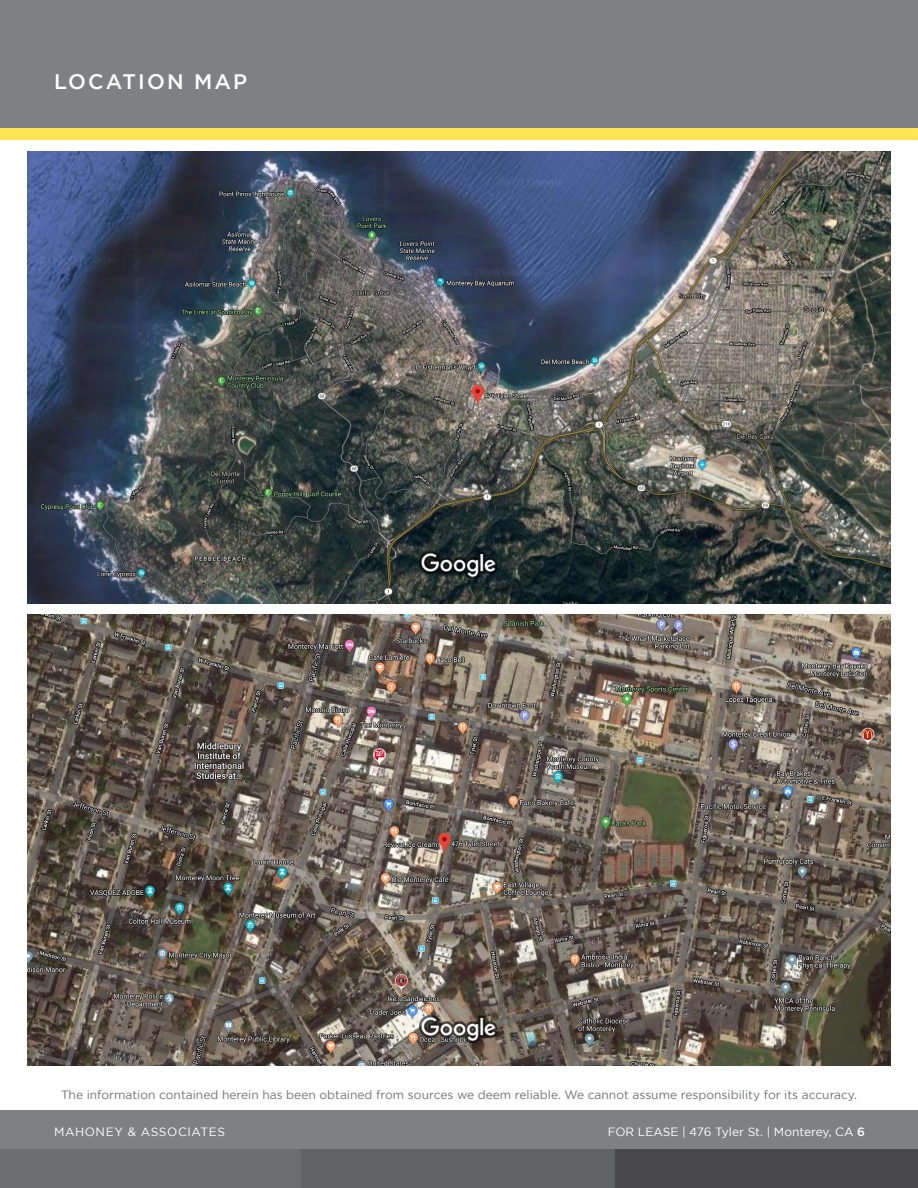
<style>
.page{position:relative;width:918px;height:1188px;background:#fff}
.page>*{position:absolute;margin:0;border:0;box-sizing:border-box;transform-origin:0 0}
.t1{font:500 21px "Gotham";letter-spacing:.1em;color:#fff}
.t2{font:12px "Gotham";color:#707274}
.t3{font:12px "Gotham";color:#fff}
.t4{font:12px "Gotham";letter-spacing:.05em;color:#fff}
.s1{font-weight:500}
</style>
<div class="page">
<div style="left:0;top:0;width:918px;height:129px;background:#7e8083"></div>
<div style="left:0;top:1110px;width:918px;height:39px;background:#7e8083"></div>
<div style="left:0;top:1149px;width:301px;height:39px;background:#6d6e71"></div>
<div style="left:614px;top:1149px;width:304px;height:39px;background:#48484a"></div>
<div style="left:301px;top:1149px;width:313px;height:39px;background:#616264"></div>
<div style="left:0;top:129px;width:918px;height:11px;background:#ffe455"></div>
<img style="left:27px;top:151px;width:864px;height:452px">
<img style="left:419px;top:549px;width:80px;height:31px">
<img style="left:27px;top:615px;width:864px;height:451px">
<img style="left:419px;top:1013px;width:80px;height:31px">
<h1 class="t1" style="left:54px;top:69px;width:195px">LOCATION MAP</h1>
<p class="t2" style="left:61px;top:1088px;width:797px">The information contained herein has been obtained from sources we deem reliable. We cannot assume responsibility for its accuracy.</p>
<p class="t4" style="left:54px;top:1125px;width:173px">MAHONEY &amp; ASSOCIATES</p>
<p class="t3" style="left:608px;top:1125px;width:259px">FOR LEASE | 476 Tyler St. | Monterey, CA <span class="s1">6</span></p>
</div>
